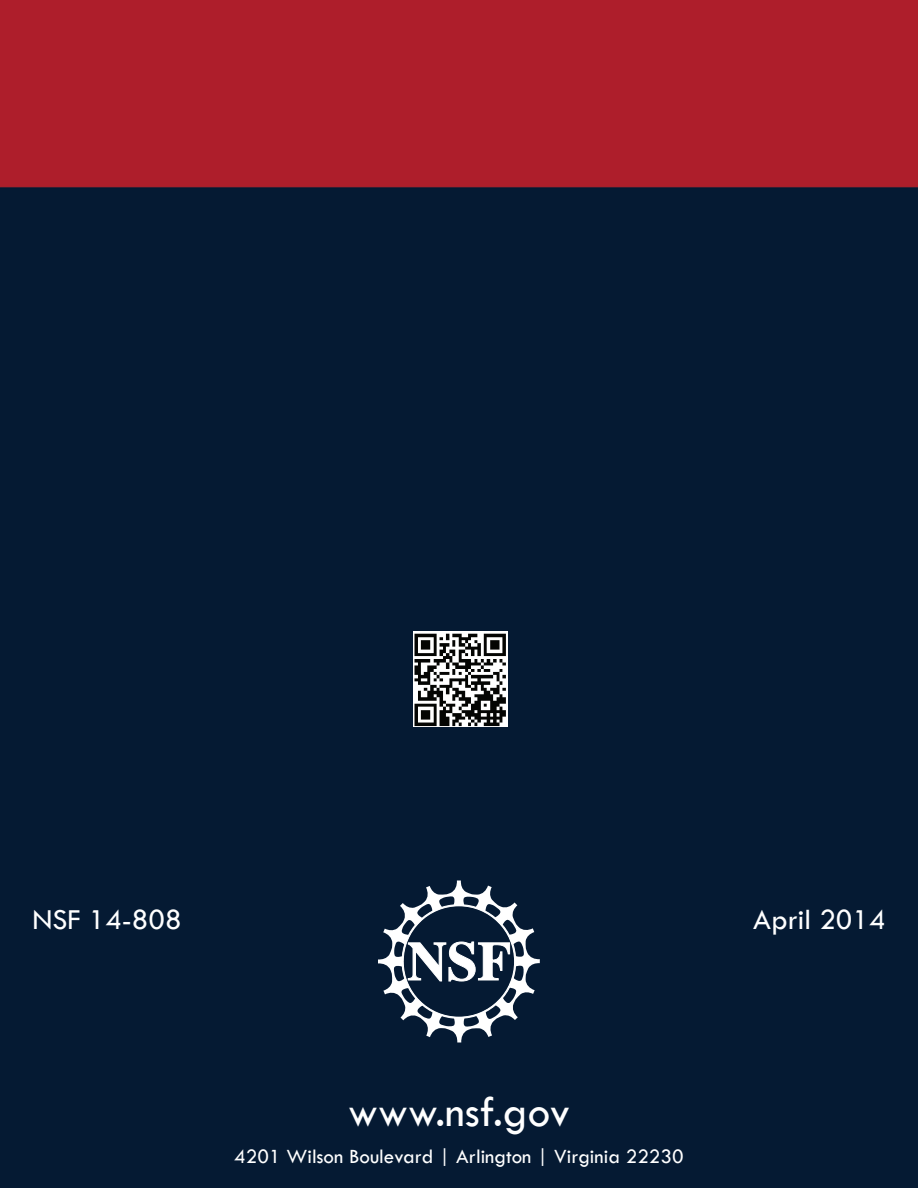
<style>
.page{position:relative;width:918px;height:1188px;background:#fff}
.page>*{position:absolute;margin:0;border:0;box-sizing:border-box;transform-origin:0 0}
.t1{font:45px "Tw Cen";color:#fff}
.t2{font:30px "Tw Cen";color:#fff}
.t3{font:21px "Tw Cen";color:#fff}
</style>
<div class="page">
<img style="left:0;top:0;width:918px;height:1188px">
<img style="left:413px;top:632px;width:95px;height:94px">
<svg style="left:378px;top:881px;width:162px;height:161px"></svg>
<p class="t2" style="left:32px;top:902px;width:151px">NSF 14-808</p>
<p class="t2" style="left:753px;top:902px;width:134px">April 2014</p>
<p class="t1" style="left:348px;top:1085px;width:223px">www.nsf.gov</p>
<p class="t3" style="left:234px;top:1144px;width:451px">4201 Wilson Boulevard | Arlington | Virginia 22230</p>
</div>
